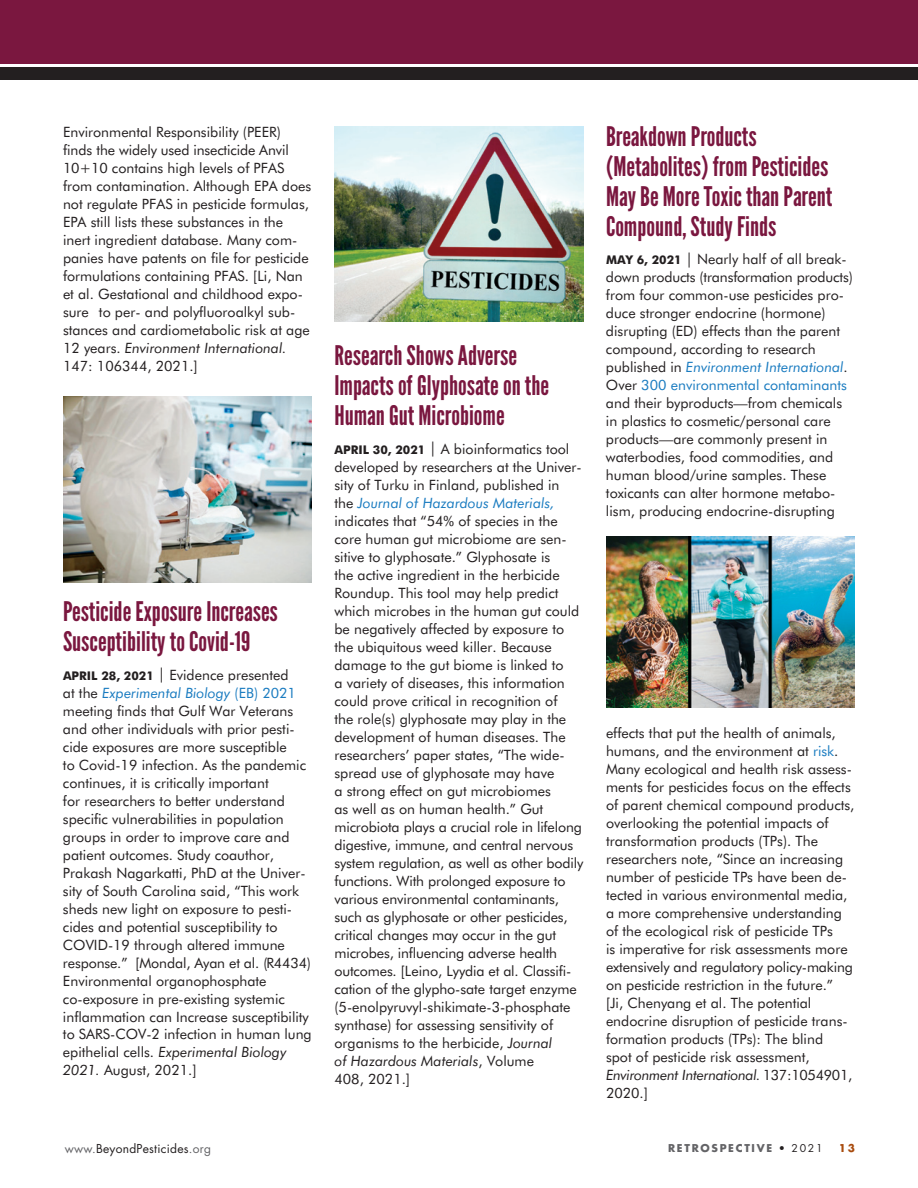
<style>
.page{position:relative;width:918px;height:1188px;background:#fff}
.page>*{position:absolute;margin:0;border:0;box-sizing:border-box;transform-origin:0 0}
.t1{font:27px/30px "League Gothic";color:#7a173f}
.t2{font:14.25px/18px "Futura BT";color:#231f20}
.t3{font:12px "Futura Std";letter-spacing:.02em;color:#231f20}
.t4{font:700 12px "Futura BT";color:#231f20}
.t5{font:700 10.5px "Futura Std";letter-spacing:.16em;color:#636366}
.t6{font:700 10.5px "Futura Std";color:#a84b0d}
.s1{font-style:italic}
.s2{font-weight:700;font-size:12px}
.s3{font-size:15px}
.s4{font-style:italic;color:#197bc0}
.s5{color:#197bc0}
.s6{color:#636366}
.s7{font-weight:400;color:#231f20}
</style>
<div class="page">
<div style="left:0;top:0;width:918px;height:64px;background:#7a173f"></div>
<div style="left:0;top:67px;width:918px;height:12px;background:#231f20"></div>
<img style="left:63px;top:396px;width:249px;height:187px">
<img style="left:334px;top:126px;width:250px;height:195px">
<img style="left:606px;top:536px;width:249px;height:172px">
<p class="t2" style="left:63px;top:123px;width:250px">Environmental Responsibility (PEER) finds the widely used insecticide Anvil 10+10 contains high levels of PFAS from contamination. Although EPA does not regulate PFAS in pesticide formulas, EPA still lists these substances in the inert ingredient database. Many com&shy;panies have patents on file for pesticide formulations containing PFAS. [Li, Nan et al. Gestational and childhood expo&shy;sure to per- and polyfluoroalkyl sub&shy;stances and cardiometabolic risk at age 12 years. <span class="s1">Environment International.<br></span>147: 106344, 2021.]</p>
<h1 class="t1" style="left:63px;top:597px;width:216px">Pesticide Exposure Increases<br>Susceptibility to Covid-19</h1>
<p class="t4" style="left:63px;top:668px;width:10px">APR</p>
<p class="t2" style="left:63px;top:665px;width:250px;text-indent:24px"><span class="s2">IL 28, 2021</span> <span class="s3">|</span> Evidence presented<br>at the <span class="s4">Experimental Biology</span> <span class="s5">(EB) 2021 </span>meeting finds that Gulf War Veterans and other individuals with prior pesti&shy;cide exposures are more susceptible<br>to Covid-19 infection. As the pandemic continues, it is critically important<br>for researchers to better understand specific vulnerabilities in population groups in order to improve care and patient outcomes. Study coauthor, Prakash Nagarkatti, PhD at the Univer&shy;sity of South Carolina said, “This work sheds new light on exposure to pesti&shy;cides and potential susceptibility to COVID-19 through altered immune response.” [Mondal, Ayan et al. (R4434)<br>Environmental organophosphate co-exposure in pre-existing systemic inflammation can Increase susceptibility to SARS-COV-2 infection in human lung epithelial cells. <span class="s1">Experimental Biology 2021.</span> August, 2021.]</p>
<h1 class="t1" style="left:334px;top:341px;width:216px">Research Shows Adverse<br>Impacts of Glyphosate on the<br>Human Gut Microbiome</h1>
<p class="t4" style="left:334px;top:442px;width:10px">APR</p>
<p class="t2" style="left:334px;top:440px;width:251px;text-indent:24px"><span class="s2">IL 30, 2021</span> <span class="s3">|</span> A bioinformatics tool developed by researchers at the Univer&shy;sity of Turku in Finland, published in<br>the <span class="s4">Journal of Hazardous Materials, </span>indicates that “54% of species in the core human gut microbiome are sen&shy;sitive to glyphosate.” Glyphosate is<br>the active ingredient in the herbicide Roundup. This tool may help predict which microbes in the human gut could be negatively affected by exposure to the ubiquitous weed killer. Because damage to the gut biome is linked to<br>a variety of diseases, this information could prove critical in recognition of<br>the role(s) glyphosate may play in the development of human diseases. The researchers’ paper states, “The wide&shy;spread use of glyphosate may have<br>a strong effect on gut microbiomes<br>as well as on human health.” Gut microbiota plays a crucial role in lifelong digestive, immune, and central nervous system regulation, as well as other bodily functions. With prolonged exposure to various environmental contaminants, such as glyphosate or other pesticides, critical changes may occur in the gut microbes, influencing adverse health outcomes. [Leino, Lyydia et al. Classifi&shy;cation of the glypho-sate target enzyme (5-enolpyruvyl-shikimate-3-phosphate synthase) for assessing sensitivity of organisms to the herbicide, <span class="s1">Journal<br>of Hazardous Materials</span>, Volume<br>408, 2021.]</p>
<h1 class="t1" style="left:606px;top:121px;width:228px">Breakdown Products (Metabolites) from Pesticides<br>May Be More Toxic than Parent<br>Compound, Study Finds</h1>
<p class="t2" style="left:606px;top:250px;width:248px"><span class="s2">MAY 6, 2021</span> <span class="s3">|</span> Nearly half of all break&shy;down products (transformation products) from four common-use pesticides pro&shy;duce stronger endocrine (hormone) disrupting (ED) effects than the parent compound, according to research published in <span class="s4">Environment International</span>.<br>Over <span class="s5">300 environmental contaminants </span>and their byproducts—from chemicals in plastics to cosmetic/personal care products—are commonly present in waterbodies, food commodities, and human blood/urine samples. These toxicants can alter hormone metabo&shy;lism, producing endocrine-disrupting</p>
<p class="t2" style="left:606px;top:724px;width:250px">effects that put the health of animals, humans, and the environment at <span class="s5">risk</span>.<br>Many ecological and health risk assess&shy;ments for pesticides focus on the effects of parent chemical compound products, overlooking the potential impacts of transformation products (TPs). The researchers note, “Since an increasing number of pesticide TPs have been de&shy;tected in various environmental media, a more comprehensive understanding of the ecological risk of pesticide TPs<br>is imperative for risk assessments more extensively and regulatory policy-making on pesticide restriction in the future.”<br>[Ji, Chenyang et al. The potential endocrine disruption of pesticide trans&shy;formation products (TPs): The blind<br>spot of pesticide risk assessment, <span class="s1">Environment International.</span> 137:1054901, 2020.]</p>
<p class="t3" style="left:65px;top:1141px;width:148px"><span class="s6">www.</span>BeyondPesticides<span class="s6">.org</span></p>
<p class="t5" style="left:668px;top:1141px;width:156px">RETROSPECTIVE <span class="s7">• 2021</span></p>
<p class="t6" style="left:839px;top:1141px;width:18px">13</p>
</div>
